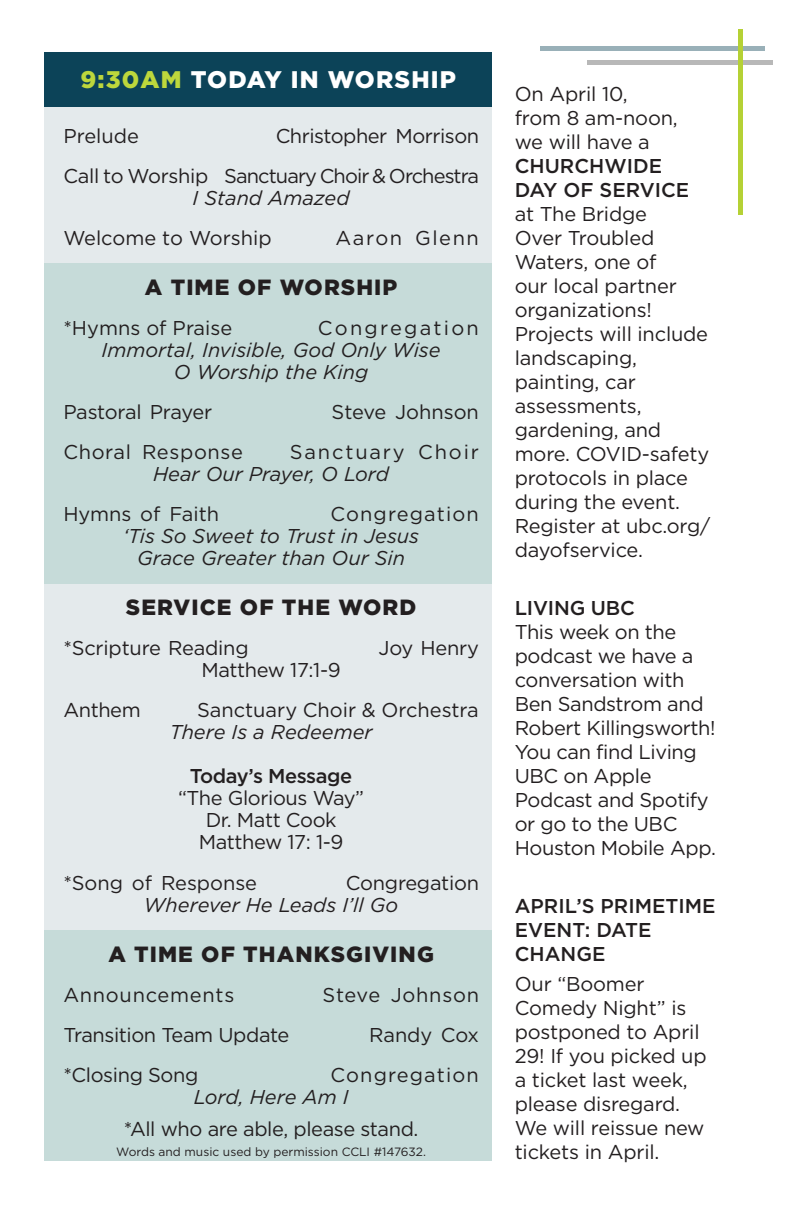
<style>
.page{position:relative;width:800px;height:1217px;background:#fff}
.page>*{position:absolute;margin:0;border:0;box-sizing:border-box;transform-origin:0 0}
.happening_now_announ{font:900 24px "Gotham";letter-spacing:.05em;color:#fff}
.happening_now_announ-2{font:900 22px "Gotham";letter-spacing:.05em;color:#231f20}
.happening_now_announ-3{font:20px/24px "Gotham";letter-spacing:-.01em;color:#231f20}
.happening_now_announ-4{font:italic 20px "Gotham";color:#231f20}
.happening_now_announ-5{font:500 20px/24px "Gotham";color:#231f20}
.happening_now_announ-6{font:20px "Gotham";letter-spacing:-.045em;color:#231f20}
.happening_now_announ-7{font:20px "Gotham";letter-spacing:.035em;color:#231f20}
.happening_now_announ-8{font:20px "Gotham";letter-spacing:.055em;color:#231f20}
.happening_now_announ-9{font:20px "Gotham";letter-spacing:.03em;color:#231f20}
.happening_now_announ-10{font:20px "Gotham";letter-spacing:.09em;color:#231f20}
.happening_now_announ-11{font:500 20px "Gotham";letter-spacing:-.02em;color:#231f20}
.happening_now_announ-12{font:20px "Gotham";letter-spacing:.115em;color:#231f20}
.happening_now_announ-13{font:20px "Gotham";letter-spacing:.08em;color:#231f20}
.happening_now_announ-14{font:12px "Gotham";color:#231f20}
.s1{color:#bdd73c}
.s2{font-weight:500}
</style>
<div class="page">
<hr style="left:587px;top:61px;width:185px;height:4px;background:#b8b8b8">
<div style="left:44px;top:52px;width:448px;height:1108px;background:#e4eaec"></div>
<div style="left:44px;top:263px;width:448px;height:320px;background:#c6dbd9"></div>
<div style="left:44px;top:52px;width:448px;height:54px;background:#0c4358"></div>
<div style="left:44px;top:930px;width:448px;height:230px;background:#c6dbd9"></div>
<div style="left:540px;top:46px;width:224px;height:5px;background:#99b0b8"></div>
<hr style="left:738px;top:30px;width:4px;height:185px;background:#b5d135">
<p class="happening_now_announ" style="left:80px;top:66px;width:377px"><span class="s1">9:30AM</span> TODAY IN WORSHIP</p>
<p class="happening_now_announ-3" style="left:63px;top:124px;width:77px">Prelude</p>
<p class="happening_now_announ-3" style="left:275px;top:124px;width:205px">Christopher Morrison</p>
<p class="happening_now_announ-6" style="left:63px;top:165px;width:417px">Call to Worship Sanctuary Choir &amp; Orchestra</p>
<p class="happening_now_announ-4" style="left:192px;top:187px;width:158px">I Stand Amazed</p>
<p class="happening_now_announ-3" style="left:63px;top:226px;width:210px">Welcome to Worship</p>
<p class="happening_now_announ-13" style="left:335px;top:227px;width:145px">Aaron Glenn</p>
<p class="happening_now_announ-2" style="left:145px;top:275px;width:254px">A TIME OF WORSHIP</p>
<p class="happening_now_announ-3" style="left:63px;top:316px;width:170px">*Hymns of Praise</p>
<p class="happening_now_announ-12" style="left:318px;top:317px;width:162px">Congregation</p>
<p class="happening_now_announ-4" style="left:102px;top:339px;width:340px">Immortal, Invisible, God Only Wise</p>
<p class="happening_now_announ-4" style="left:174px;top:361px;width:196px">O Worship the King</p>
<p class="happening_now_announ-3" style="left:63px;top:400px;width:150px">Pastoral Prayer</p>
<p class="happening_now_announ-3" style="left:331px;top:400px;width:149px">Steve Johnson</p>
<p class="happening_now_announ-9" style="left:63px;top:441px;width:181px">Choral Response</p>
<p class="happening_now_announ-10" style="left:290px;top:441px;width:190px">Sanctuary Choir</p>
<p class="happening_now_announ-4" style="left:153px;top:463px;width:237px">Hear Our Prayer, O Lord</p>
<p class="happening_now_announ-3" style="left:63px;top:502px;width:157px">Hymns of Faith</p>
<p class="happening_now_announ-8" style="left:330px;top:503px;width:150px">Congregation</p>
<p class="happening_now_announ-4" style="left:123px;top:525px;width:297px">‘Tis So Sweet to Trust in Jesus</p>
<p class="happening_now_announ-4" style="left:137px;top:547px;width:269px">Grace Greater than Our Sin</p>
<p class="happening_now_announ-2" style="left:126px;top:595px;width:292px">SERVICE OF THE WORD</p>
<p class="happening_now_announ-3" style="left:63px;top:636px;width:187px">*Scripture Reading</p>
<p class="happening_now_announ-3" style="left:378px;top:636px;width:102px">Joy Henry</p>
<p class="happening_now_announ-3" style="left:201px;top:658px;width:141px">Matthew 17:1-9</p>
<p class="happening_now_announ-3" style="left:63px;top:698px;width:79px">Anthem</p>
<p class="happening_now_announ-3" style="left:197px;top:698px;width:283px">Sanctuary Choir &amp; Orchestra</p>
<p class="happening_now_announ-4" style="left:170px;top:721px;width:204px">There Is a Redeemer</p>
<p class="happening_now_announ-11" style="left:190px;top:765px;width:164px">Today’s Message</p>
<p class="happening_now_announ-3" style="left:178px;top:786px;width:187px">“The Glorious Way”</p>
<p class="happening_now_announ-3" style="left:205px;top:808px;width:132px">Dr. Matt Cook</p>
<p class="happening_now_announ-3" style="left:199px;top:830px;width:146px">Matthew 17: 1-9</p>
<p class="happening_now_announ-3" style="left:63px;top:870px;width:195px">*Song of Response</p>
<p class="happening_now_announ-3" style="left:346px;top:870px;width:135px">Congregation</p>
<p class="happening_now_announ-4" style="left:144px;top:893px;width:256px">Wherever He Leads I’ll Go</p>
<p class="happening_now_announ-2" style="left:108px;top:941px;width:327px">A TIME OF THANKSGIVING</p>
<p class="happening_now_announ-7" style="left:63px;top:983px;width:172px">Announcements</p>
<p class="happening_now_announ-7" style="left:322px;top:983px;width:158px">Steve Johnson</p>
<p class="happening_now_announ-3" style="left:63px;top:1022px;width:227px">Transition Team Update</p>
<p class="happening_now_announ-3" style="left:369px;top:1022px;width:111px">Randy Cox</p>
<p class="happening_now_announ-3" style="left:63px;top:1062px;width:136px">*Closing Song</p>
<p class="happening_now_announ-8" style="left:330px;top:1063px;width:150px">Congregation</p>
<p class="happening_now_announ-4" style="left:194px;top:1085px;width:156px">Lord, Here Am I</p>
<p class="happening_now_announ-3" style="left:124px;top:1116px;width:296px">*All who are able, please stand.</p>
<p class="happening_now_announ-14" style="left:116px;top:1145px;width:311px">Words and music used by permission CCLI #147632.</p>
<p class="happening_now_announ-3" style="left:514px;top:81px;width:197px">On April 10,<br>from 8 am-noon, we will have a<br><span class="s2">CHURCHWIDE<br>DAY OF SERVICE </span>at The Bridge<br>Over Troubled<br>Waters, one of<br>our local partner organizations!<br>Projects will include landscaping, painting, car assessments, gardening, and more. COVID-safety protocols in place during the event.<br>Register at ubc.org/ dayofservice.</p>
<p class="happening_now_announ-5" style="left:514px;top:595px;width:122px">LIVING UBC</p>
<p class="happening_now_announ-3" style="left:514px;top:619px;width:202px">This week on the podcast we have a conversation with<br>Ben Sandstrom and<br>Robert Killingsworth!<br>You can find Living<br>UBC on Apple<br>Podcast and Spotify or go to the UBC<br>Houston Mobile App.</p>
<p class="happening_now_announ-5" style="left:514px;top:893px;width:202px">APRIL’S PRIMETIME<br>EVENT: DATE<br>CHANGE</p>
<p class="happening_now_announ-3" style="left:514px;top:971px;width:193px">Our “Boomer<br>Comedy Night” is postponed to April<br>29! If you picked up a ticket last week, please disregard.<br>We will reissue new tickets in April.</p>
</div>
